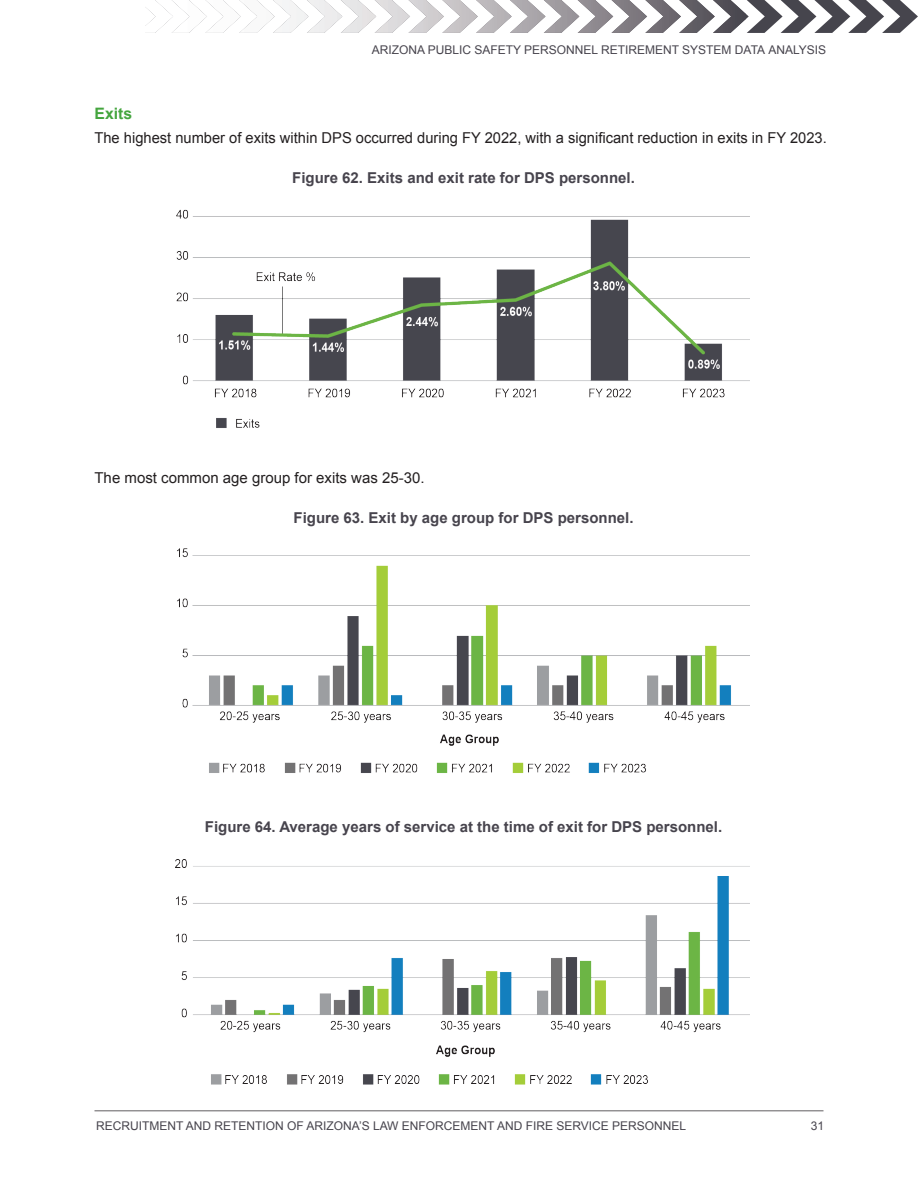
<style>
.page{position:relative;width:918px;height:1188px;background:#fff}
.page>*{position:absolute;margin:0;border:0;box-sizing:border-box;transform-origin:0 0}
.Bold_Subhead_dark_Black{font:700 15.75px "Arial";color:#44a53e}
.Chart_Title__1875{font:700 15px "Arial";color:#47444d}
.body_First{font:15px "Arial";color:#231f20}
.Body{font:15px "Arial";color:#231f20}
.t1{font:12px "Arial";color:#47444d}
</style>
<div class="page">
<hr style="left:94px;top:1110px;width:730px;height:1px;background:#727072">
<svg style="left:746px;top:0;width:172px;height:33px"></svg>
<img style="left:715px;top:0;width:31px;height:33px">
<img style="left:681px;top:0;width:34px;height:33px">
<img style="left:647px;top:0;width:34px;height:33px">
<img style="left:613px;top:0;width:34px;height:33px">
<img style="left:579px;top:0;width:34px;height:33px">
<img style="left:546px;top:0;width:33px;height:33px">
<img style="left:512px;top:0;width:34px;height:33px">
<img style="left:478px;top:0;width:34px;height:33px">
<img style="left:444px;top:0;width:34px;height:33px">
<img style="left:410px;top:0;width:34px;height:33px">
<img style="left:376px;top:0;width:34px;height:33px">
<img style="left:343px;top:0;width:33px;height:33px">
<img style="left:309px;top:0;width:34px;height:33px">
<img style="left:275px;top:0;width:34px;height:33px">
<img style="left:241px;top:0;width:34px;height:33px">
<img style="left:207px;top:0;width:34px;height:33px">
<img style="left:173px;top:0;width:34px;height:33px">
<img style="left:145px;top:0;width:28px;height:33px">
<img style="left:176px;top:209px;width:573px;height:219px">
<img style="left:177px;top:548px;width:572px;height:225px">
<img style="left:160px;top:859px;width:589px;height:253px">
<p class="t1" style="left:372px;top:42px;width:456px">ARIZONA PUBLIC SAFETY PERSONNEL RETIREMENT SYSTEM DATA ANALYSIS</p>
<p class="Bold_Subhead_dark_Black" style="left:94px;top:104px;width:39px">Exits</p>
<p class="body_First" style="left:94px;top:128px;width:734px">The highest number of exits within DPS occurred during FY 2022, with a significant reduction in exits in FY 2023.</p>
<p class="Chart_Title__1875" style="left:292px;top:168px;width:344px">Figure 62. Exits and exit rate for DPS personnel.</p>
<p class="Body" style="left:94px;top:468px;width:332px">The most common age group for exits was 25-30.</p>
<p class="Chart_Title__1875" style="left:294px;top:508px;width:342px">Figure 63. Exit by age group for DPS personnel.</p>
<p class="Chart_Title__1875" style="left:205px;top:817px;width:519px">Figure 64. Average years of service at the time of exit for DPS personnel.</p>
<p class="t1" style="left:96px;top:1118px;width:592px">RECRUITMENT AND RETENTION OF ARIZONA’S LAW ENFORCEMENT AND FIRE SERVICE PERSONNEL</p>
<p class="t1" style="left:811px;top:1118px;width:15px">31</p>
</div>
